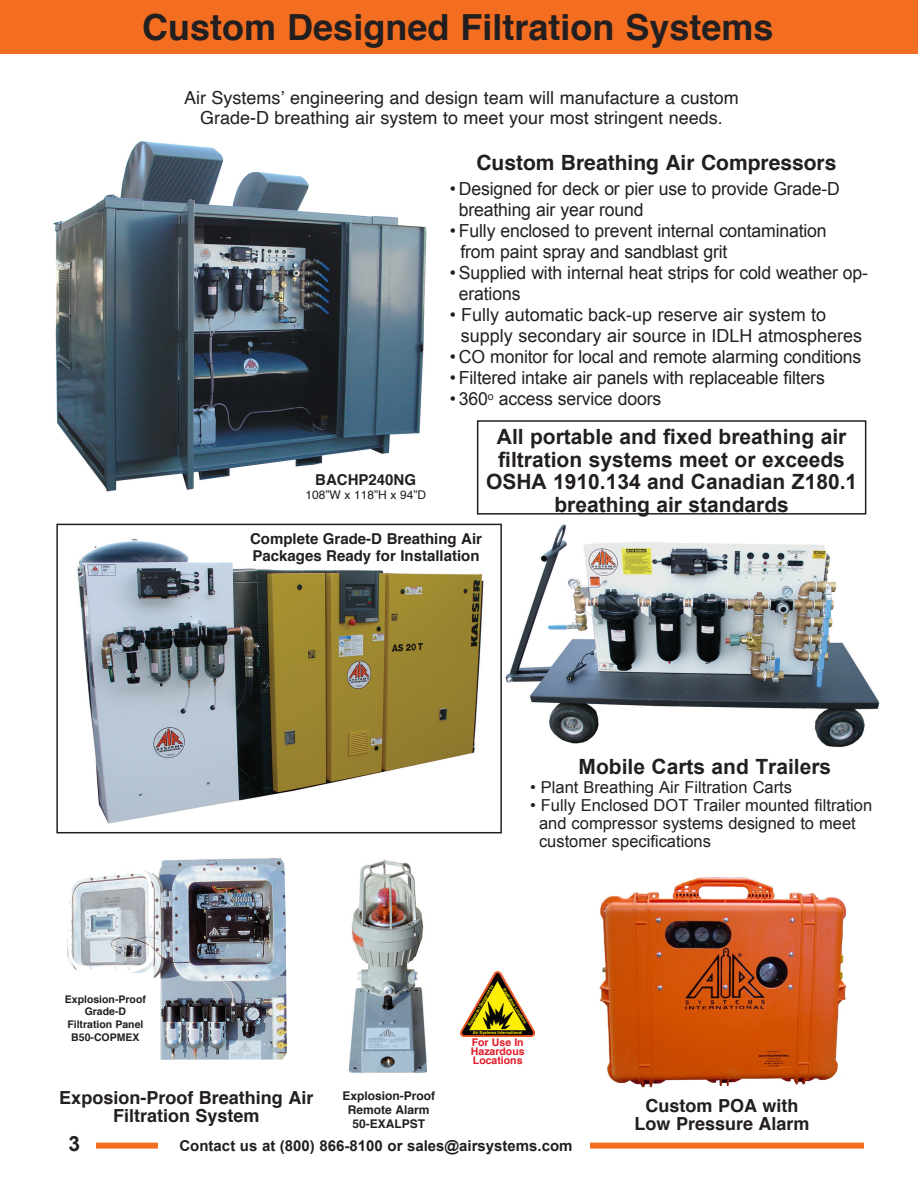
<style>
.page{position:relative;width:918px;height:1188px;background:#fff}
.page>*{position:absolute;margin:0;border:0;box-sizing:border-box;transform-origin:0 0}
.t1{font:700 36px "Helvetica";color:#231f20}
.t2{font:700 21px/22.5px "Arial";color:#231f20;text-align:center}
.t3{font:700 21px "Helvetica";color:#231f20}
.t4{font:18px/21px "Arial";letter-spacing:-.01em;color:#231f20}
.t5{font:18px/19.5px "Helvetica";color:#231f20;text-align:center}
.t6{font:700 18px/18px "Helvetica";color:#231f20;text-align:center}
.t7{font:16.5px/18px "Arial";color:#231f20}
.t8{font:700 15px/16.5px "Helvetica";color:#231f20}
.t9{font:700 15px "Arial";color:#231f20}
.t10{font:700 12px/14.4px "Helvetica";color:#231f20;text-align:center}
.t11{font:12px "Helvetica";color:#231f20}
.t12{font:700 10.5px/12.6px "Helvetica";color:#231f20;text-align:center}
.t13{font:700 10.5px/9px "Helvetica";color:#e21926;text-align:justify}
.t14{font:700 4.05px "Helvetica";color:#fff101}
</style>
<div class="page">
<img style="left:505px;top:524px;width:375px;height:224px">
<img style="left:599px;top:877px;width:248px;height:211px">
<img style="left:53px;top:141px;width:374px;height:351px">
<div style="left:477px;top:420px;width:389px;height:95px;border:2px solid #231f20"></div>
<img style="left:77px;top:539px;width:407px;height:285px">
<div style="left:56px;top:524px;width:446px;height:309px;border:2px solid #231f20"></div>
<img style="left:348px;top:859px;width:79px;height:215px">
<img style="left:67px;top:858px;width:220px;height:202px">
<div style="left:0;top:0;width:917px;height:54px;background:#f36e21"></div>
<img style="left:461px;top:971px;width:73px;height:66px">
<hr style="left:917px;top:0;width:1px;height:54px;background:#f36e21">
<div style="left:54px;top:1143px;width:810px;height:6px;background:#f36e21"></div>
<div style="left:52px;top:1134px;width:44px;height:23px;background:#fff"></div>
<div style="left:158px;top:1134px;width:431px;height:24px;background:#fff"></div>
<h1 class="t1" style="left:142px;top:-2px;width:633px">Custom Designed Filtration Systems</h1>
<p class="t5" style="left:184px;top:89px;width:556px">Air Systems’ engineering and design team will manufacture a custom<br>Grade-D breathing air system to meet your most stringent needs.</p>
<p class="t8" style="left:315px;top:471px;width:102px">BACHP240NG</p>
<p class="t11" style="left:305px;top:486px;width:122px">108”W x 118”H x 94”D</p>
<p class="t3" style="left:476px;top:145px;width:361px">Custom Breathing Air Compressors</p>
<p class="t4" style="left:459px;top:178px;width:382px;text-indent:-9px">• Designed for deck or pier use to provide Grade-D breathing air year round</p>
<p class="t4" style="left:460px;top:220px;width:368px;text-indent:-10px">• Fully enclosed to prevent internal contamination from paint spray and sandblast grit</p>
<p class="t4" style="left:459px;top:262px;width:411px;text-indent:-9px">• Supplied with internal heat strips for cold weather op&shy;erations</p>
<p class="t4" style="left:461px;top:304px;width:403px;text-indent:-11px">• Fully automatic back-up reserve air system to supply secondary air source in IDLH atmospheres</p>
<p class="t4" style="left:450px;top:346px;width:413px">• CO monitor for local and remote alarming conditions</p>
<p class="t4" style="left:450px;top:367px;width:376px">• Filtered intake air panels with replaceable filters</p>
<p class="t4" style="left:450px;top:388px;width:213px">• 360<sup>o</sup> access service doors</p>
<p class="t2" style="left:486px;top:426px;width:373px">All portable and fixed breathing air filtration systems meet or exceeds<br>OSHA 1910.134 and Canadian Z180.1 breathing air standards</p>
<p class="t12" style="left:65px;top:993px;width:83px">Explosion-Proof<br>Grade-D<br>Filtration Panel<br>B50-COPMEX</p>
<p class="t8" style="left:250px;top:531px;width:234px">Complete Grade-D Breathing Air<br>Packages Ready for Installation</p>
<p class="t2" style="left:579px;top:756px;width:254px">Mobile Carts and Trailers</p>
<p class="t7" style="left:530px;top:779px;width:264px">• Plant Breathing Air Filtration Carts</p>
<p class="t7" style="left:539px;top:797px;width:335px;text-indent:-9px">• Fully Enclosed DOT Trailer mounted filtration and compressor systems designed to meet customer specifications</p>
<p class="t14" style="left:466px;top:1024px;width:49px;rotate:-60deg">E quipment D esigned for</p>
<p class="t14" style="left:507px;top:987px;width:43px;rotate:58deg">H azardous Locations</p>
<p class="t14" style="left:473px;top:1029px;width:51px">Air Systems International</p>
<p class="t13" style="left:471px;top:1038px;width:55px">For Use In Hazardous Locations</p>
<p class="t6" style="left:59px;top:1089px;width:256px">Exposion-Proof Breathing Air<br>Filtration System</p>
<p class="t10" style="left:342px;top:1088px;width:94px">Explosion-Proof<br>Remote Alarm<br>50-EXALPST</p>
<p class="t2" style="left:68px;top:1133px;width:13px">3</p>
<p class="t9" style="left:179px;top:1136px;width:395px">Contact us at (800) 866-8100 or sales@airsystems.com</p>
<p class="t6" style="left:635px;top:1097px;width:177px">Custom POA with<br>Low Pressure Alarm</p>
</div>
